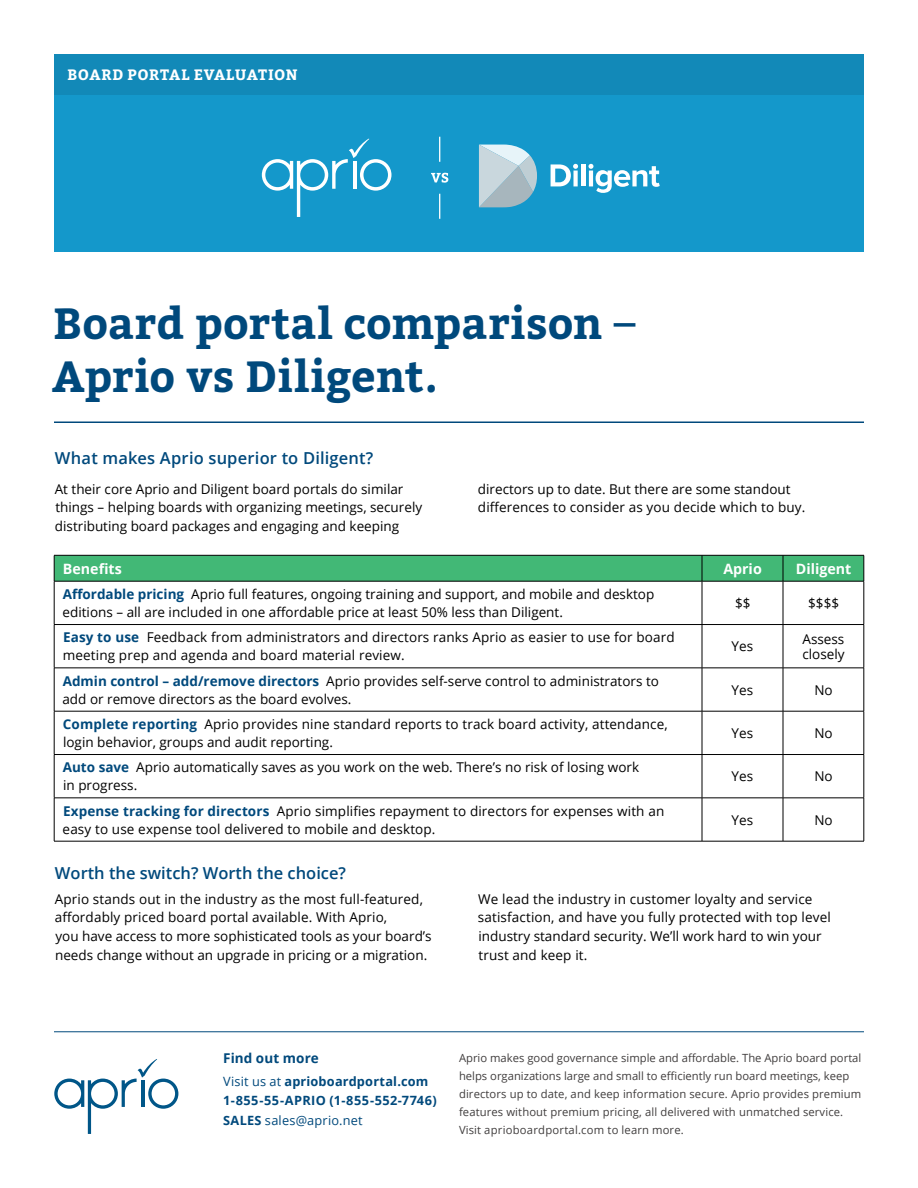
<style>
.page{position:relative;width:918px;height:1188px;background:#fff}
.page>*{position:absolute;margin:0;border:0;box-sizing:border-box;transform-origin:0 0}
.t1{font:700 43.5px/52.2px "Bitter";letter-spacing:.005em;color:#00497c}
.t2{font:600 16.5px "Open Sans";letter-spacing:.005em;color:#00497c}
.t3{font:700 15px "Bitter";letter-spacing:.025em;color:#fff}
.t4{font:700 14.25px "Open Sans";color:#fff}
.t5{font:13.5px/18.8px "Open Sans";color:#000}
.t6{font:700 13.5px "Open Sans";letter-spacing:.01em;color:#00497c}
.t7{font:700 12.75px/19.5px "Open Sans";letter-spacing:.02em;color:#00497c}
.t8{font:11.25px/18px "Open Sans";letter-spacing:.01em;color:#413e3e}
.s1{font-weight:400}
.s2{font-weight:700;color:#00497c}
</style>
<div class="page">
<div style="left:54px;top:54px;width:810px;height:198px;background:#1498cb"></div>
<div style="left:54px;top:54px;width:810px;height:40px;background:#1289b8"></div>
<svg style="left:54px;top:555px;width:811px;height:26px;background:#3faf70"></svg>
<hr style="left:54px;top:581px;width:648px;height:1px;background:#000">
<hr style="left:54px;top:581px;width:1px;height:43px;background:#000">
<hr style="left:702px;top:581px;width:81px;height:1px;background:#000">
<hr style="left:702px;top:581px;width:1px;height:43px;background:#000">
<hr style="left:783px;top:581px;width:81px;height:1px;background:#000">
<hr style="left:783px;top:581px;width:1px;height:43px;background:#000">
<hr style="left:864px;top:581px;width:1px;height:43px;background:#000">
<hr style="left:54px;top:624px;width:648px;height:1px;background:#000">
<hr style="left:54px;top:625px;width:1px;height:43px;background:#000">
<hr style="left:702px;top:624px;width:81px;height:1px;background:#000">
<hr style="left:702px;top:625px;width:1px;height:43px;background:#000">
<hr style="left:783px;top:624px;width:81px;height:1px;background:#000">
<hr style="left:783px;top:625px;width:1px;height:43px;background:#000">
<hr style="left:864px;top:625px;width:1px;height:43px;background:#000">
<hr style="left:54px;top:668px;width:648px;height:1px;background:#000">
<hr style="left:54px;top:668px;width:1px;height:43px;background:#000">
<hr style="left:702px;top:668px;width:81px;height:1px;background:#000">
<hr style="left:702px;top:668px;width:1px;height:43px;background:#000">
<hr style="left:783px;top:668px;width:81px;height:1px;background:#000">
<hr style="left:783px;top:668px;width:1px;height:43px;background:#000">
<hr style="left:864px;top:668px;width:1px;height:43px;background:#000">
<hr style="left:54px;top:711px;width:648px;height:1px;background:#000">
<hr style="left:54px;top:711px;width:1px;height:43px;background:#000">
<hr style="left:702px;top:711px;width:81px;height:1px;background:#000">
<hr style="left:702px;top:711px;width:1px;height:43px;background:#000">
<hr style="left:783px;top:711px;width:81px;height:1px;background:#000">
<hr style="left:783px;top:711px;width:1px;height:43px;background:#000">
<hr style="left:864px;top:711px;width:1px;height:43px;background:#000">
<hr style="left:54px;top:754px;width:648px;height:1px;background:#000">
<hr style="left:54px;top:755px;width:1px;height:43px;background:#000">
<hr style="left:702px;top:754px;width:81px;height:1px;background:#000">
<hr style="left:702px;top:755px;width:1px;height:43px;background:#000">
<hr style="left:783px;top:754px;width:81px;height:1px;background:#000">
<hr style="left:783px;top:755px;width:1px;height:43px;background:#000">
<hr style="left:864px;top:755px;width:1px;height:43px;background:#000">
<hr style="left:54px;top:798px;width:648px;height:1px;background:#000">
<hr style="left:54px;top:798px;width:1px;height:43px;background:#000">
<hr style="left:702px;top:798px;width:81px;height:1px;background:#000">
<hr style="left:702px;top:798px;width:1px;height:43px;background:#000">
<hr style="left:783px;top:798px;width:81px;height:1px;background:#000">
<hr style="left:783px;top:798px;width:1px;height:43px;background:#000">
<hr style="left:864px;top:798px;width:1px;height:43px;background:#000">
<hr style="left:54px;top:841px;width:648px;height:1px;background:#000">
<hr style="left:702px;top:841px;width:81px;height:1px;background:#000">
<hr style="left:783px;top:841px;width:81px;height:1px;background:#000">
<hr style="left:54px;top:422px;width:810px;height:1px;background:#00497c">
<hr style="left:54px;top:1031px;width:810px;height:1px;background:#00497c">
<svg style="left:54px;top:1059px;width:124px;height:75px"></svg>
<svg style="left:431px;top:173px;width:17px;height:10px"></svg>
<svg style="left:439px;top:137px;width:1px;height:25px"></svg>
<svg style="left:439px;top:194px;width:1px;height:25px"></svg>
<svg style="left:262px;top:139px;width:129px;height:78px"></svg>
<svg style="left:479px;top:145px;width:58px;height:62px;background:#adc8d4"></svg>
<svg style="left:551px;top:164px;width:27px;height:22px"></svg>
<hr style="left:581px;top:164px;width:4px;height:22px;background:#fff">
<svg style="left:589px;top:164px;width:71px;height:29px"></svg>
<p class="t3" style="left:68px;top:64px;width:232px">BOARD PORTAL EVALUATION</p>
<h1 class="t1" style="left:52px;top:297px;width:585px">Board portal comparison <span class="s1">–<br></span>Aprio vs Diligent.</h1>
<p class="t2" style="left:55px;top:447px;width:320px">What makes Aprio superior to Diligent?</p>
<p class="t5" style="left:55px;top:479px;width:369px">At their core Aprio and Diligent board portals do similar things – helping boards with organizing meetings, securely distributing board packages and engaging and keeping</p>
<p class="t5" style="left:478px;top:479px;width:329px">directors up to date. But there are some standout differences to consider as you decide which to buy.</p>
<p class="t4" style="left:63px;top:558px;width:60px">Benefits</p>
<p class="t4" style="left:723px;top:558px;width:40px">Aprio</p>
<p class="t4" style="left:796px;top:558px;width:57px">Diligent</p>
<p class="t5" style="left:63px;top:585px;width:593px;line-height:18px"><span class="s2">Affordable pricing</span> Aprio full features, ongoing training and support, and mobile and desktop editions – all are included in one affordable price at least 50% less than Diligent.</p>
<p class="t5" style="left:735px;top:593px;width:17px">$$</p>
<p class="t5" style="left:808px;top:593px;width:32px">$$$$</p>
<p class="t5" style="left:63px;top:628px;width:613px;line-height:18px"><span class="s2">Easy to use</span> Feedback from administrators and directors ranks Aprio as easier to use for board meeting prep and agenda and board material review.</p>
<p class="t5" style="left:732px;top:637px;width:23px">Yes</p>
<p class="t5" style="left:802px;top:631px;width:44px;line-height:15px">Assess closely</p>
<p class="t5" style="left:62px;top:671px;width:598px;line-height:18px"><span class="s2">Admin control – add/remove directors</span> Aprio provides self-serve control to administrators to add or remove directors as the board evolves.</p>
<p class="t5" style="left:732px;top:680px;width:23px">Yes</p>
<p class="t5" style="left:814px;top:680px;width:20px">No</p>
<p class="t5" style="left:63px;top:715px;width:606px;line-height:18px"><span class="s2">Complete reporting</span> Aprio provides nine standard reports to track board activity, attendance, login behavior, groups and audit reporting.</p>
<p class="t5" style="left:732px;top:723px;width:23px">Yes</p>
<p class="t5" style="left:814px;top:723px;width:20px">No</p>
<p class="t5" style="left:63px;top:758px;width:578px;line-height:18px"><span class="s2">Auto save</span> Aprio automatically saves as you work on the web. There’s no risk of losing work in progress.</p>
<p class="t5" style="left:732px;top:767px;width:23px">Yes</p>
<p class="t5" style="left:814px;top:767px;width:20px">No</p>
<p class="t5" style="left:63px;top:801px;width:603px;line-height:18px"><span class="s2">Expense tracking for directors</span> Aprio simplifies repayment to directors for expenses with an easy to use expense tool delivered to mobile and desktop.</p>
<p class="t5" style="left:732px;top:810px;width:23px">Yes</p>
<p class="t5" style="left:814px;top:810px;width:20px">No</p>
<p class="t2" style="left:55px;top:862px;width:293px">Worth the switch? Worth the choice?</p>
<p class="t5" style="left:55px;top:889px;width:378px">Aprio stands out in the industry as the most full-featured, affordably priced board portal available. With Aprio,<br>you have access to more sophisticated tools as your board’s needs change without an upgrade in pricing or a migration.</p>
<p class="t5" style="left:478px;top:889px;width:354px">We lead the industry in customer loyalty and service satisfaction, and have you fully protected with top level industry standard security. We’ll work hard to win your trust and keep it.</p>
<p class="t6" style="left:223px;top:1049px;width:97px">Find out more</p>
<p class="t7" style="left:223px;top:1071px;width:215px"><span class="s1">Visit us at</span> aprioboardportal.com<br>1-855-55-APRIO (1-855-552-7746)<br>SALES <span class="s1">sales@aprio.net</span></p>
<p class="t8" style="left:459px;top:1048px;width:404px">Aprio makes good governance simple and affordable. The Aprio board portal helps organizations large and small to efficiently run board meetings, keep directors up to date, and keep information secure. Aprio provides premium features without premium pricing, all delivered with unmatched service.<br>Visit aprioboardportal.com to learn more.</p>
</div>
